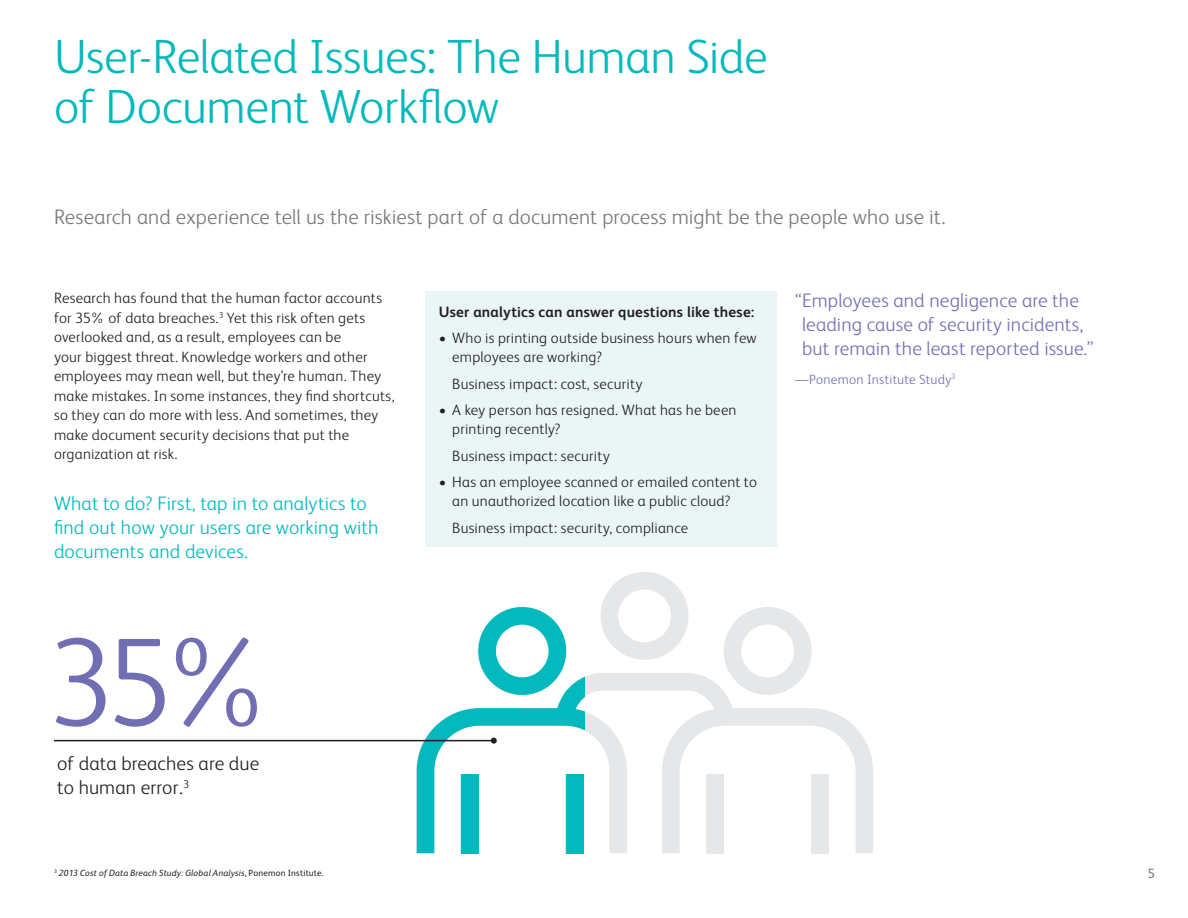
<style>
.page{position:relative;width:1188px;height:918px;background:#fff}
.page>*{position:absolute;margin:0;border:0;box-sizing:border-box;transform-origin:0 0}
.Body_Text_-_Case_Stu{font:300 126px "Xerox Sans";color:#716eb3}
.Title_-_Case_Study{font:300 48px/49.5px "Xerox Sans";letter-spacing:-.01em;color:#03b9bd}
.Intro_Text_-_Case_St{font:300 21px "Xerox Sans";letter-spacing:.005em;color:#76787b}
.Hightlighted_Text{font:300 19.5px/24px "Xerox Sans";letter-spacing:.005em;color:#716eb3}
.Hightlighted_Text-2{font:300 19.5px/24px "Xerox Sans";letter-spacing:.005em;color:#03b9bd}
.Hightlighted_Text-3{font:300 19.5px/24px "Xerox Sans";letter-spacing:.005em;color:#231f20}
.Body_Text_-_Case_Stu-2{font:300 15px/19.5px "Xerox Sans";letter-spacing:.015em;color:#231f20}
.Body_Text_-_Case_Stu-3{font:700 15px "Xerox Sans";letter-spacing:.015em;color:#231f20}
.Quote_Text_-_Case_St{font:300 13.5px "Xerox Sans";letter-spacing:.015em;color:#716eb3}
.t1{font:13.5px "Xerox Sans";color:#76787b}
.Legals{font:italic 9px "Xerox Sans";letter-spacing:.015em;color:#231f20}
.s1{font-style:normal}
</style>
<div class="page">
<div style="left:425px;top:292px;width:352px;height:255px;background:#eaf6f6"></div>
<svg style="left:601px;top:572px;width:88px;height:88px"></svg>
<svg style="left:724px;top:607px;width:88px;height:66px"></svg>
<svg style="left:416px;top:673px;width:457px;height:180px"></svg>
<div style="left:812px;top:774px;width:17px;height:79px;background:#e6e7e9"></div>
<div style="left:706px;top:774px;width:18px;height:79px;background:#e6e7e9"></div>
<hr style="left:54px;top:740px;width:440px;height:1px;background:#231f20">
<svg style="left:417px;top:607px;width:167px;height:246px"></svg>
<p class="Title_-_Case_Study" style="left:54px;top:30px;width:715px">User-Related Issues: The Human Side of Document Workflow</p>
<p class="Intro_Text_-_Case_St" style="left:54px;top:203px;width:893px">Research and experience tell us the riskiest part of a document process might be the people who use it.</p>
<p class="Body_Text_-_Case_Stu-2" style="left:54px;top:288px;width:342px">Research has found that the human factor accounts for 35% of data breaches.<sup>3</sup> Yet this risk often gets overlooked and, as a result, employees can be<br>your biggest threat. Knowledge workers and other employees may mean well, but they’re human. They make mistakes. In some instances, they find shortcuts, so they can do more with less. And sometimes, they make document security decisions that put the organization at risk.</p>
<p class="Hightlighted_Text-2" style="left:54px;top:491px;width:326px">What to do? First, tap in to analytics to find out how your users are working with documents and devices.</p>
<p class="Body_Text_-_Case_Stu" style="left:46px;top:600px;width:234px">35%</p>
<p class="Hightlighted_Text-3" style="left:57px;top:751px;width:204px">of data breaches are due to human error.<sup>3</sup></p>
<p class="Body_Text_-_Case_Stu-3" style="left:439px;top:301px;width:317px">User analytics can answer questions like these:</p>
<p class="Body_Text_-_Case_Stu-2" style="left:452px;top:327px;width:306px;text-indent:-14px">• Who is printing outside business hours when few employees are working?</p>
<p class="Body_Text_-_Case_Stu-2" style="left:452px;top:373px;width:192px">Business impact: cost, security</p>
<p class="Body_Text_-_Case_Stu-2" style="left:452px;top:399px;width:286px;text-indent:-14px">• A key person has resigned. What has he been printing recently?</p>
<p class="Body_Text_-_Case_Stu-2" style="left:452px;top:445px;width:159px">Business impact: security</p>
<p class="Body_Text_-_Case_Stu-2" style="left:452px;top:471px;width:306px;text-indent:-14px">• Has an employee scanned or emailed content to an unauthorized location like a public cloud?</p>
<p class="Body_Text_-_Case_Stu-2" style="left:452px;top:517px;width:238px">Business impact: security, compliance</p>
<p class="Hightlighted_Text" style="left:802px;top:287px;width:293px;text-indent:-7px">“Employees and negligence are the leading cause of security incidents, but remain the least reported issue.”</p>
<p class="Quote_Text_-_Case_St" style="left:795px;top:370px;width:162px">—Ponemon Institute Study<sup>3</sup></p>
<p class="Legals" style="left:54px;top:867px;width:271px"><sup>3</sup> 2013 Cost of Data Breach Study: Global Analysis<span class="s1">, Ponemon Institute.</span></p>
<p class="t1" style="left:1148px;top:864px;width:9px">5</p>
</div>
